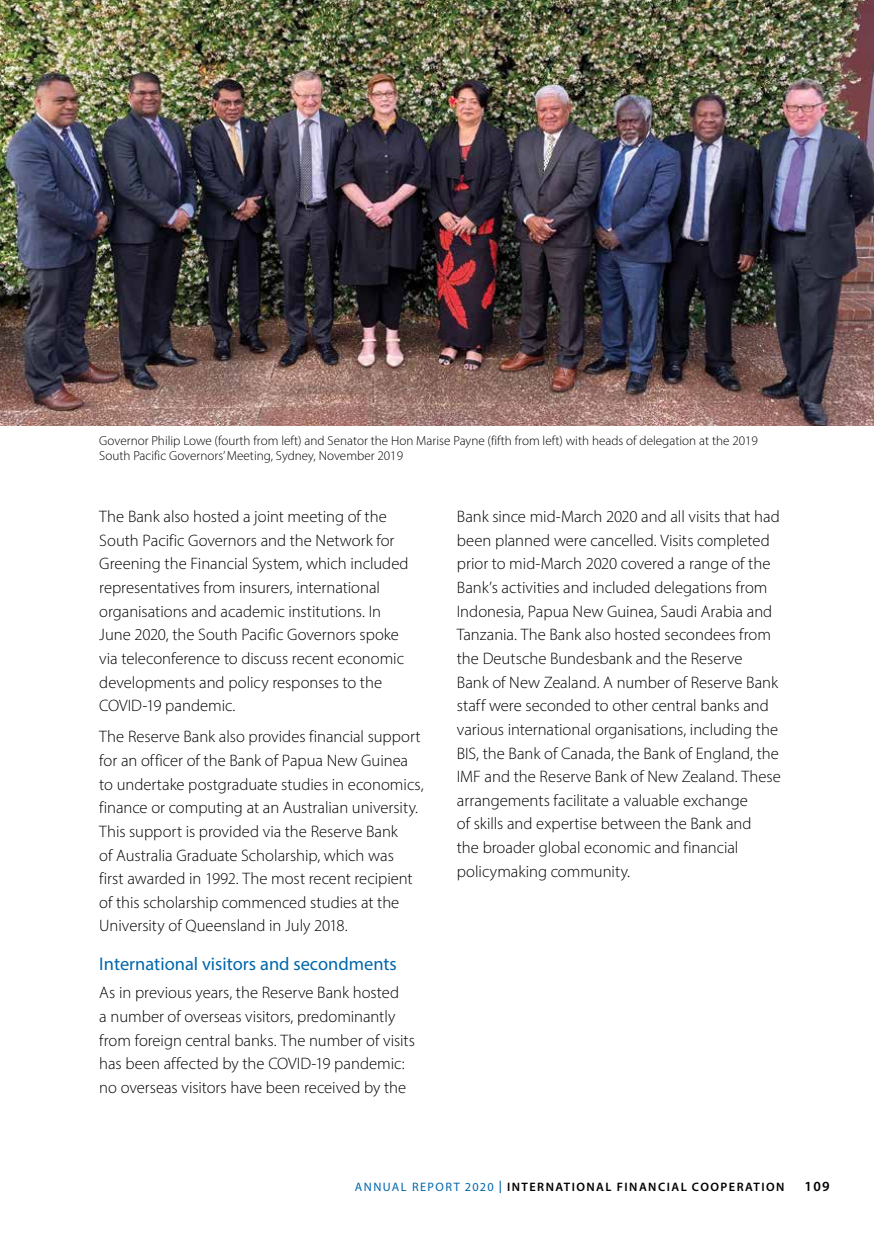
<style>
.page{position:relative;width:874px;height:1241px;background:#fff}
.page>*{position:absolute;margin:0;border:0;box-sizing:border-box;transform-origin:0 0}
.t1{font:18.38px "Myriad Pro";color:#0067ab}
.t2{font:300 16.62px/23.6px "Myriad Pro";color:#000}
.t3{font:600 14px "Myriad Pro";color:#000}
.t4{font:300 13.12px/14.9px "Myriad Pro";color:#000}
.t5{font:600 12.25px "Myriad Pro";letter-spacing:.12em;color:#000}
.s1{font-weight:400;color:#0067ab}
.s2{color:#0067ab}
</style>
<div class="page">
<img style="left:0;top:0;width:873px;height:425px">
<p class="t4" style="left:99px;top:433px;width:660px">Governor Philip Lowe (fourth from left) and Senator the Hon Marise Payne (fifth from left) with heads of delegation at the 2019<br>South Pacific Governors’ Meeting, Sydney, November 2019</p>
<p class="t2" style="left:99px;top:504px;width:311px">The Bank also hosted a joint meeting of the South Pacific Governors and the Network for Greening the Financial System, which included representatives from insurers, international organisations and academic institutions. In June 2020, the South Pacific Governors spoke via teleconference to discuss recent economic developments and policy responses to the COVID-19 pandemic.</p>
<p class="t2" style="left:99px;top:724px;width:326px">The Reserve Bank also provides financial support for an officer of the Bank of Papua New Guinea to undertake postgraduate studies in economics, finance or computing at an Australian university.<br>This support is provided via the Reserve Bank<br>of Australia Graduate Scholarship, which was<br>first awarded in 1992. The most recent recipient of this scholarship commenced studies at the University of Queensland in July 2018.</p>
<p class="t1" style="left:99px;top:952px;width:299px">International visitors and secondments</p>
<p class="t2" style="left:99px;top:980px;width:317px">As in previous years, the Reserve Bank hosted<br>a number of overseas visitors, predominantly from foreign central banks. The number of visits has been affected by the COVID-19 pandemic: no overseas visitors have been received by the</p>
<p class="t2" style="left:456px;top:504px;width:325px">Bank since mid-March 2020 and all visits that had been planned were cancelled. Visits completed prior to mid-March 2020 covered a range of the Bank’s activities and included delegations from Indonesia, Papua New Guinea, Saudi Arabia and Tanzania. The Bank also hosted secondees from the Deutsche Bundesbank and the Reserve<br>Bank of New Zealand. A number of Reserve Bank staff were seconded to other central banks and various international organisations, including the BIS, the Bank of Canada, the Bank of England, the IMF and the Reserve Bank of New Zealand. These arrangements facilitate a valuable exchange<br>of skills and expertise between the Bank and<br>the broader global economic and financial policymaking community.</p>
<p class="t5" style="left:355px;top:1179px;width:431px"><span class="s1">ANNUAL REPORT 2020</span> <span class="s2">|</span> INTERNATIONAL FINANCIAL COOPERATION</p>
<p class="t3" style="left:804px;top:1177px;width:27px">109</p>
</div>
